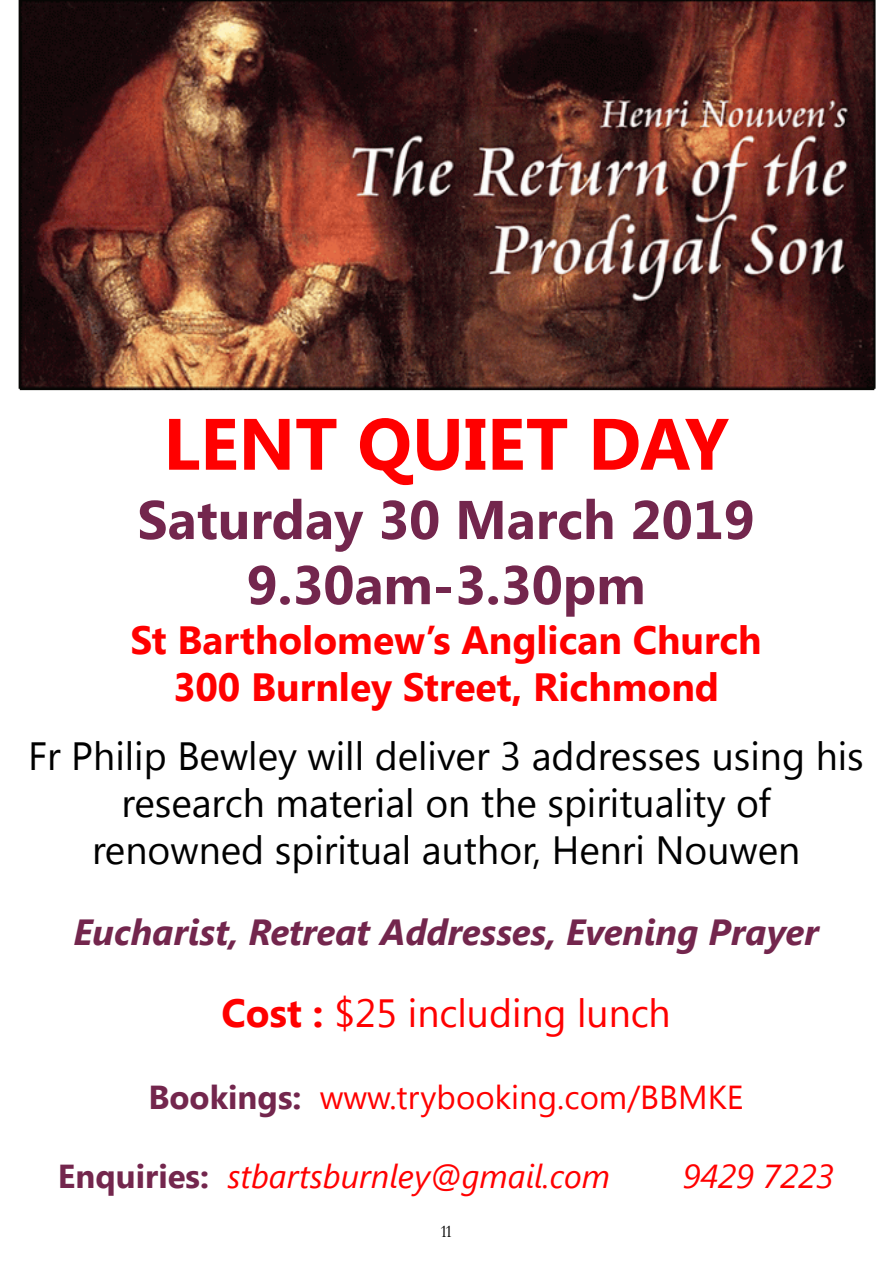
<style>
.page{position:relative;width:893px;height:1263px;background:#fff}
.page>*{position:absolute;margin:0;border:0;box-sizing:border-box;transform-origin:0 0}
.t1{font:700 72.6px "Segoe UI";color:#f00}
.t2{font:700 54.45px/65.1px "Segoe UI";color:#73264d;text-align:center}
.t3{font:39.3px/47px "Segoe UI";color:#000;text-align:center}
.t4{font:700 39.3px/47px "Segoe UI";color:#f00;text-align:center}
.t5{font:39.3px "Segoe UI";color:#f00}
.t6{font:italic 700 36.3px "Segoe UI";color:#73264d}
.t7{font:italic 33.15px "Segoe UI";color:#f00}
.t8{font:33.15px "Segoe UI";color:#f00}
.t9{font:18px "Garamond";color:#000}
.s1{font-weight:700}
.s2{font-weight:700;color:#73264d}
.s3{font-weight:700;font-style:normal;color:#73264d}
</style>
<div class="page">
<img style="left:18px;top:0;width:858px;height:391px">
<h1 class="t1" style="left:163px;top:392px;width:567px">LENT QUIET DAY</h1>
<h2 class="t2" style="left:137px;top:484px;width:619px">Saturday 30 March 2019<br>9.30am-3.30pm</h2>
<p class="t4" style="left:130px;top:615px;width:633px">St Bartholomew’s Anglican Church<br>300 Burnley Street, Richmond</p>
<p class="t3" style="left:28px;top:731px;width:837px">Fr Philip Bewley will deliver 3 addresses using his research material on the spirituality of<br>renowned spiritual author, Henri Nouwen</p>
<p class="t6" style="left:73px;top:906px;width:747px">Eucharist, Retreat Addresses, Evening Prayer</p>
<p class="t5" style="left:221px;top:986px;width:451px"><span class="s1">Cost :</span> $25 including lunch</p>
<p class="t8" style="left:148px;top:1074px;width:597px"><span class="s2">Bookings:</span> www.trybooking.com/BBMKE</p>
<p class="t7" style="left:58px;top:1153px;width:554px"><span class="s3">Enquiries:</span> stbartsburnley@gmail.com</p>
<p class="t7" style="left:683px;top:1153px;width:153px">9429 7223</p>
<p class="t9" style="left:440px;top:1219px;width:15px">11</p>
</div>
